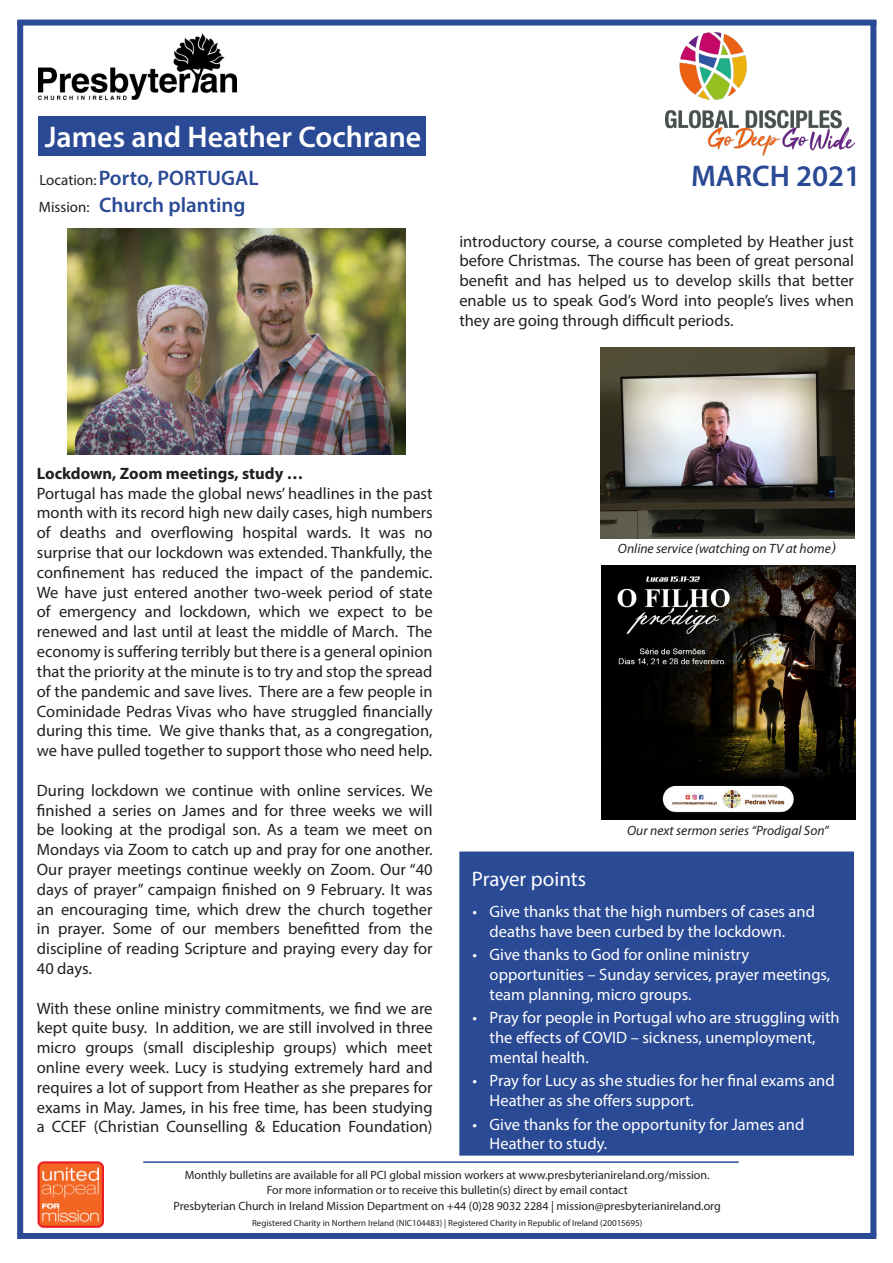
<style>
.page{position:relative;width:893px;height:1263px;background:#fff}
.page>*{position:absolute;margin:0;border:0;box-sizing:border-box;transform-origin:0 0}
.t1{font:600 30px "Myriad Pro";color:#fff}
.t2{font:600 30px "Myriad Pro";color:#2a4a95}
.t3{font:600 21px "Myriad Pro";color:#2a4a95}
.t4{font:21px "Myriad Pro";color:#fff}
.t5{font:16.5px/19.8px "Myriad Pro";color:#231f20;text-align:justify}
.t6{font:16.5px/19.8px "Myriad Pro";color:#fff}
.t7{font:700 16.5px "Myriad Pro";color:#231f20}
.t8{font:italic 13.5px "Myriad Pro";color:#231f20}
.t9{font:12px "Myriad Pro";color:#231f20}
.t10{font:9px "Myriad Pro";color:#231f20}
.s1{font-weight:400;font-size:15px;color:#231f20}
.s2{font-family:"Palatino Linotype";font-size:16.5px}
</style>
<div class="page">
<img style="left:38px;top:1162px;width:65px;height:65px">
<hr style="left:143px;top:1161px;width:596px;height:2px;background:#2a4a95">
<img style="left:39px;top:33px;width:197px;height:66px">
<div style="left:39px;top:117px;width:387px;height:39px;background:#2a4a95"></div>
<img style="left:68px;top:229px;width:338px;height:225px">
<img style="left:665px;top:33px;width:189px;height:122px">
<div style="left:459px;top:851px;width:395px;height:304px;background:#2a4a95;border:2px solid #2a4a95"></div>
<img style="left:602px;top:565px;width:253px;height:254px">
<img style="left:600px;top:348px;width:254px;height:190px">
<div style="left:17px;top:21px;width:6px;height:1213px;background:#2a4a95"></div>
<div style="left:870px;top:21px;width:6px;height:1215px;background:#2a4a95"></div>
<div style="left:17px;top:20px;width:859px;height:6px;background:#2a4a95"></div>
<div style="left:17px;top:1233px;width:859px;height:6px;background:#2a4a95"></div>
<p class="t1" style="left:45px;top:118px;width:378px">James and Heather Cochrane</p>
<p class="t3" style="left:39px;top:164px;width:221px"><span class="s1">Location:</span>Porto, PORTUGAL</p>
<p class="t3" style="left:39px;top:192px;width:208px"><span class="s1">Mission:</span> Church planting</p>
<p class="t2" style="left:691px;top:157px;width:171px">MARCH 2021</p>
<p class="t5" style="left:459px;top:231px;width:396px">introductory course, a course completed by Heather just before Christmas. The course has been of great personal benefit and has helped us to develop skills that better enable us to speak God’s Word into people’s lives when they are going through difficult periods.</p>
<p class="t7" style="left:37px;top:462px;width:268px">Lockdown, Zoom meetings, study …</p>
<p class="t5" style="left:37px;top:483px;width:397px">Portugal has made the global news’ headlines in the past month with its record high new daily cases, high numbers of deaths and overflowing hospital wards. It was no surprise that our lockdown was extended. Thankfully, the confinement has reduced the impact of the pandemic.<br>We have just entered another two-week period of state of emergency and lockdown, which we expect to be renewed and last until at least the middle of March. The economy is suffering terribly but there is a general opinion that the priority at the minute is to try and stop the spread of the pandemic and save lives. There are a few people in Cominidade Pedras Vivas who have struggled financially during this time. We give thanks that, as a congregation, we have pulled together to support those who need help.</p>
<p class="t5" style="left:37px;top:780px;width:397px">During lockdown we continue with online services. We finished a series on James and for three weeks we will be looking at the prodigal son. As a team we meet on Mondays via Zoom to catch up and pray for one another.<br>Our prayer meetings continue weekly on Zoom. Our “40 days of prayer” campaign finished on 9 February. It was an encouraging time, which drew the church together in prayer. Some of our members benefitted from the discipline of reading Scripture and praying every day for 40 days.</p>
<p class="t5" style="left:37px;top:998px;width:397px">With these online ministry commitments, we find we are kept quite busy. In addition, we are still involved in three micro groups (small discipleship groups) which meet online every week. Lucy is studying extremely hard and requires a lot of support from Heather as she prepares for exams in May. James, in his free time, has been studying a CCEF (Christian Counselling &amp; Education Foundation)</p>
<p class="t8" style="left:618px;top:540px;width:220px">Online service (watching on TV at home<span class="s2">)</span></p>
<p class="t4" style="left:472px;top:866px;width:116px">Prayer points</p>
<p class="t8" style="left:627px;top:822px;width:203px">Our next sermon series “Prodigal Son”</p>
<p class="t6" style="left:490px;top:901px;width:327px;text-indent:-17px">• Give thanks that the high numbers of cases and deaths have been curbed by the lockdown.</p>
<p class="t6" style="left:490px;top:944px;width:342px;text-indent:-17px">• Give thanks to God for online ministry opportunities – Sunday services, prayer meetings, team planning, micro groups.</p>
<p class="t6" style="left:490px;top:1007px;width:352px;text-indent:-17px">• Pray for people in Portugal who are struggling with the effects of COVID – sickness, unemployment, mental health.</p>
<p class="t6" style="left:490px;top:1070px;width:347px;text-indent:-17px">• Pray for Lucy as she studies for her final exams and<br>Heather as she offers support.</p>
<p class="t6" style="left:490px;top:1114px;width:316px;text-indent:-17px">• Give thanks for the opportunity for James and<br>Heather to study.</p>
<p class="t9" style="left:185px;top:1168px;width:526px">Monthly bulletins are available for all PCI global mission workers at www.presbyterianireland.org/mission.</p>
<p class="t9" style="left:267px;top:1182px;width:362px">For more information or to receive this bulletin(s) direct by email contact</p>
<p class="t9" style="left:174px;top:1198px;width:549px">Presbyterian Church in Ireland Mission Department on +44 (0)28 9032 2284 | mission@presbyterianireland.org</p>
<p class="t10" style="left:252px;top:1217px;width:392px">Registered Charity in Northern Ireland (NIC104483) | Registered Charity in Republic of Ireland (20015695)</p>
</div>
